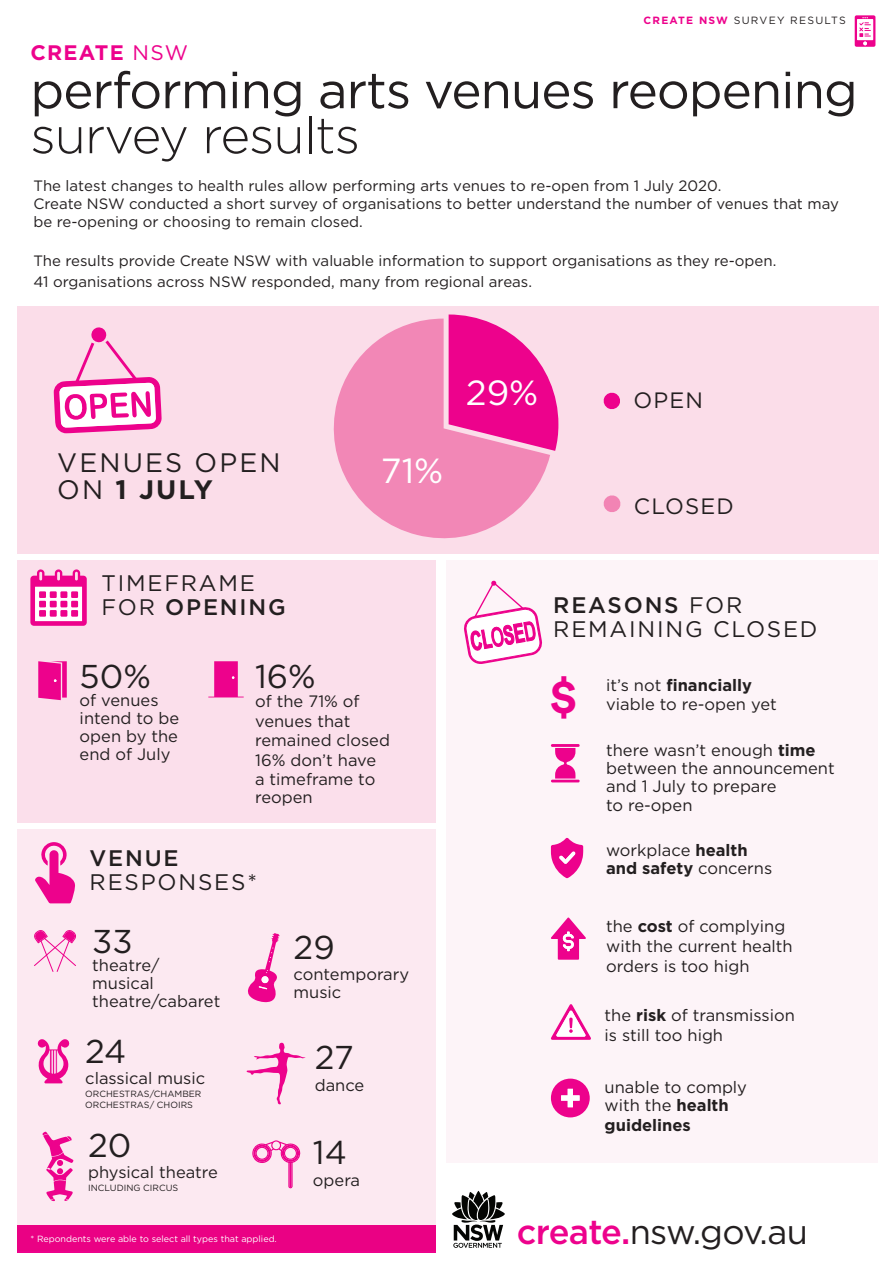
<style>
.page{position:relative;width:893px;height:1263px;background:#fff}
.page>*{position:absolute;margin:0;border:0;box-sizing:border-box;transform-origin:0 0}
.t1{font:51px/45px "Gotham";letter-spacing:-.02em;color:#231f20}
.t2{font:700 48px "Circular Std";color:#ed028c}
.t3{font:34.95px "Gotham";color:#fff}
.t4{font:34.5px "Gotham";letter-spacing:-.02em;color:#231f20}
.t5{font:33px "Gotham";color:#231f20}
.t6{font:26.7px/26.7px "Gotham";letter-spacing:.08em;color:#231f20}
.t7{font:22.5px/24px "Gotham";letter-spacing:.08em;color:#231f20}
.t8{font:500 22.5px "Gotham";letter-spacing:.08em;color:#231f20}
.t9{font:22.2px "Gotham";letter-spacing:.05em;color:#231f20}
.t10{font:700 21px "Gotham";letter-spacing:.06em;color:#ed028c}
.t11{font:16.5px/18px "Gotham";color:#231f20}
.t12{font:700 16.5px "Gotham";color:#231f20}
.t13{font:15px/18px "Gotham";color:#231f20}
.t14{font:10.5px "Gotham";letter-spacing:.12em;color:#231f20}
.t15{font:9px/10.5px "Gotham";color:#231f20}
.t16{font:9px "Gotham";color:#fff}
.s1{font-weight:700;color:#ed028c}
.s2{font-weight:400}
.s3{font-weight:300}
.s4{font-weight:700}
.s5{font-weight:500}
.s6{font-weight:500;color:#ed028c}
</style>
<div class="page">
<div style="left:446px;top:561px;width:432px;height:602px;background:#fdf4f8"></div>
<div style="left:17px;top:306px;width:861px;height:247px;background:#fbdde9"></div>
<div style="left:17px;top:561px;width:419px;height:262px;background:#fbdfeb"></div>
<div style="left:17px;top:830px;width:419px;height:421px;background:#fce9f1"></div>
<svg style="left:452px;top:1191px;width:53px;height:57px"></svg>
<div style="left:92px;top:328px;width:13px;height:13px;background:#ed028c;border-radius:6px"></div>
<div style="left:91px;top:327px;width:16px;height:16px;border:2px solid #ed028c;border-radius:6px"></div>
<svg style="left:54px;top:340px;width:108px;height:93px"></svg>
<svg style="left:603px;top:392px;width:17px;height:18px"></svg>
<svg style="left:603px;top:495px;width:18px;height:17px"></svg>
<svg style="left:30px;top:569px;width:57px;height:57px;background:#f46fbd"></svg>
<svg style="left:35px;top:842px;width:40px;height:61px"></svg>
<svg style="left:464px;top:580px;width:78px;height:84px"></svg>
<svg style="left:551px;top:1004px;width:40px;height:36px"></svg>
<svg style="left:38px;top:661px;width:29px;height:39px"></svg>
<svg style="left:208px;top:661px;width:36px;height:36px"></svg>
<svg style="left:551px;top:744px;width:29px;height:38px"></svg>
<svg style="left:551px;top:1078px;width:39px;height:39px"></svg>
<svg style="left:551px;top:838px;width:32px;height:40px"></svg>
<svg style="left:855px;top:15px;width:20px;height:32px"></svg>
<svg style="left:333px;top:319px;width:217px;height:220px;fill:#f287b6"></svg>
<svg style="left:449px;top:314px;width:109px;height:137px"></svg>
<svg style="left:252px;top:1140px;width:49px;height:48px"></svg>
<svg style="left:248px;top:933px;width:32px;height:69px"></svg>
<svg style="left:38px;top:1039px;width:31px;height:44px"></svg>
<svg style="left:34px;top:930px;width:42px;height:42px"></svg>
<svg style="left:42px;top:1132px;width:31px;height:69px"></svg>
<svg style="left:247px;top:1042px;width:58px;height:62px"></svg>
<svg style="left:551px;top:917px;width:35px;height:43px"></svg>
<div style="left:17px;top:1225px;width:419px;height:27px;background:#ea0184"></div>
<p class="t14" style="left:643px;top:13px;width:204px"><span class="s1">CREATE NSW</span> SURVEY RESULTS</p>
<p class="t10" style="left:30px;top:39px;width:159px">CREATE <span class="s2">NSW</span></p>
<p class="t1" style="left:30px;top:67px;width:829px">performing arts venues reopening <span class="s3">survey results</span></p>
<p class="t13" style="left:33px;top:176px;width:807px">The latest changes to health rules allow performing arts venues to re-open from 1 July 2020.<br>Create NSW conducted a short survey of organisations to better understand the number of venues that may be re-opening or choosing to remain closed.</p>
<p class="t13" style="left:33px;top:249px;width:744px;line-height:21.6px">The results provide Create NSW with valuable information to support organisations as they re-open.<br>41 organisations across NSW responded, many from regional areas.</p>
<p class="t6" style="left:57px;top:449px;width:225px">VENUES OPEN<br>ON <span class="s4">1 JULY</span></p>
<p class="t7" style="left:102px;top:570px;width:186px">TIMEFRAME<br>FOR <span class="s5">OPENING</span></p>
<p class="t3" style="left:381px;top:449px;width:64px">71%</p>
<p class="t5" style="left:80px;top:655px;width:73px">50%</p>
<p class="t11" style="left:80px;top:690px;width:101px">of venues intend to be open by the end of July</p>
<p class="t5" style="left:255px;top:655px;width:62px">16%</p>
<p class="t11" style="left:255px;top:691px;width:136px;line-height:19.5px">of the 71% of venues that remained closed<br>16% don’t have<br>a timeframe to</p>
<p class="t11" style="left:255px;top:788px;width:59px">reopen</p>
<p class="t7" style="left:90px;top:846px;width:169px"><span class="s5">VENUE<br></span>RESPONSES*</p>
<p class="t5" style="left:92px;top:921px;width:42px">33</p>
<p class="t11" style="left:92px;top:956px;width:130px">theatre/ musical theatre/cabaret</p>
<p class="t5" style="left:85px;top:1030px;width:43px">24</p>
<p class="t11" style="left:85px;top:1068px;width:121px">classical music</p>
<p class="t15" style="left:85px;top:1089px;width:118px">ORCHESTRAS/CHAMBER<br>ORCHESTRAS/ CHOIRS</p>
<p class="t5" style="left:88px;top:1124px;width:45px">20</p>
<p class="t11" style="left:88px;top:1162px;width:131px">physical theatre</p>
<p class="t15" style="left:88px;top:1182px;width:92px">INCLUDING CIRCUS</p>
<p class="t16" style="left:30px;top:1233px;width:248px">* Repondents were able to select all types that applied.</p>
<p class="t5" style="left:294px;top:926px;width:43px">29</p>
<p class="t11" style="left:294px;top:965px;width:117px">contemporary music</p>
<p class="t5" style="left:315px;top:1036px;width:41px">27</p>
<p class="t11" style="left:315px;top:1076px;width:51px">dance</p>
<p class="t5" style="left:313px;top:1131px;width:35px">14</p>
<p class="t11" style="left:313px;top:1170px;width:49px">opera</p>
<p class="t3" style="left:466px;top:370px;width:74px">29%</p>
<p class="t9" style="left:634px;top:386px;width:71px">OPEN</p>
<p class="t9" style="left:634px;top:491px;width:101px">CLOSED</p>
<p class="t8" style="left:553px;top:591px;width:191px">REASONS <span class="s2">FOR</span></p>
<p class="t7" style="left:553px;top:617px;width:266px">REMAINING CLOSED</p>
<p class="t2" style="left:549px;top:665px;width:30px">$</p>
<p class="t11" style="left:606px;top:675px;width:172px;line-height:19.5px">it’s not <span class="s4">financially </span>viable to re-open yet</p>
<p class="t11" style="left:606px;top:740px;width:230px">there wasn’t enough <span class="s4">time </span>between the announcement and 1 July to prepare</p>
<p class="t11" style="left:606px;top:796px;width:88px">to re-open</p>
<p class="t11" style="left:606px;top:841px;width:168px">workplace <span class="s4">health and safety</span> concerns</p>
<p class="t11" style="left:606px;top:916px;width:188px;line-height:19.8px">the <span class="s4">cost</span> of complying with the current health orders is too high</p>
<p class="t11" style="left:605px;top:1005px;width:192px;line-height:19.5px">the <span class="s4">risk</span> of transmission is still too high</p>
<p class="t11" style="left:605px;top:1078px;width:144px">unable to comply with the <span class="s4">health</span></p>
<p class="t12" style="left:605px;top:1114px;width:88px">guidelines</p>
<p class="t4" style="left:517px;top:1209px;width:293px"><span class="s6">create.</span>nsw.gov.au</p>
</div>
